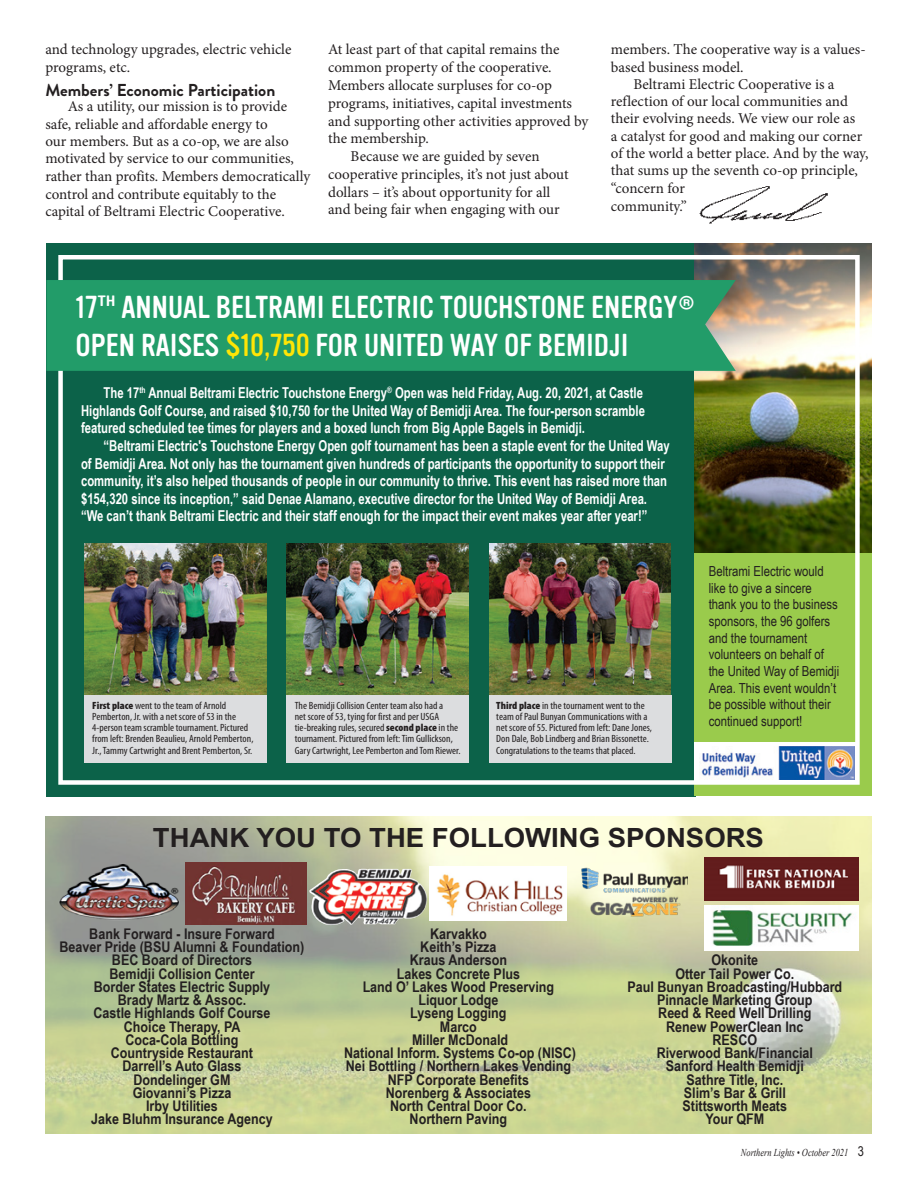
<style>
.page{position:relative;width:918px;height:1188px;background:#fff}
.page>*{position:absolute;margin:0;border:0;box-sizing:border-box;transform-origin:0 0}
.t1{font:31.2px/37.5px "Vinyl OT";color:#fff}
.t2{font:700 26.4px "Arial";color:#231f20;scale:1.04 1}
.jared{font:700 17.25px "Brandon Grotesque";color:#231f20}
.jared-2{font:15px/17.4px "Minion Pro";color:#231f20}
.t3{font:700 15px/17.5px "Arial Narrow";color:#fff;scale:.92 1}
.t4{font:700 14.7px/13.2px "Arial Narrow";color:#231f20;text-align:center;scale:1.04 1}
.t5{font:13.8px/16.6px "Arial Narrow";color:#231f20}
.jared-3{font:condensed 10.5px/11.2px "Myriad Pro";color:#231f20;scale:1.05 1}
.t6{font:italic 10.5px "Times New Roman";color:#231f20;scale:.8 1}
.s1{color:#ffe506}
.s2{font-weight:900}
.s3{font-family:"Arial Narrow";font-style:normal;font-size:13.5px}
</style>
<div class="page">
<img style="left:699px;top:186px;width:129px;height:38px">
<img style="left:45px;top:816px;width:827px;height:318px">
<img style="left:309px;top:869px;width:119px;height:56px">
<img style="left:59px;top:862px;width:121px;height:59px">
<img style="left:429px;top:866px;width:138px;height:55px">
<img style="left:185px;top:862px;width:121px;height:63px">
<img style="left:704px;top:857px;width:155px;height:44px">
<img style="left:704px;top:906px;width:154px;height:45px">
<img style="left:577px;top:865px;width:111px;height:56px">
<div style="left:46px;top:243px;width:650px;height:553px;background:#0c6249"></div>
<img style="left:694px;top:243px;width:178px;height:311px">
<img style="left:84px;top:543px;width:182px;height:152px">
<img style="left:287px;top:543px;width:182px;height:152px">
<img style="left:489px;top:543px;width:182px;height:152px">
<div style="left:84px;top:695px;width:182px;height:68px;background:#dcdddf"></div>
<div style="left:287px;top:695px;width:182px;height:68px;background:#dcdddf"></div>
<div style="left:489px;top:695px;width:182px;height:68px;background:#dcdddf"></div>
<div style="left:694px;top:554px;width:178px;height:242px;background:#9acb4c"></div>
<div style="left:58px;top:255px;width:802px;height:530px;border:4px solid #fff"></div>
<div style="left:46px;top:280px;width:690px;height:91px;background:#229c69"></div>
<div style="left:694px;top:742px;width:163px;height:41px;background:#fff"></div>
<img style="left:700px;top:747px;width:155px;height:32px">
<p class="jared-2" style="left:45px;top:41px;width:248px">and technology upgrades, electric vehicle programs, etc.</p>
<p class="jared" style="left:45px;top:78px;width:231px">Members’ Economic Participation</p>
<p class="jared-2" style="left:45px;top:98px;width:267px;text-indent:22px">As a utility, our mission is to provide safe, reliable and affordable energy to<br>our members. But as a co-op, we are also motivated by service to our communities, rather than profits. Members democratically control and contribute equitably to the capital of Beltrami Electric Cooperative.</p>
<p class="jared-2" style="left:328px;top:41px;width:262px">At least part of that capital remains the common property of the cooperative.<br>Members allocate surpluses for co-op programs, initiatives, capital investments and supporting other activities approved by the membership.</p>
<p class="jared-2" style="left:328px;top:147px;width:242px;line-height:17.9px;text-indent:22px">Because we are guided by seven cooperative principles, it’s not just about dollars – it’s about opportunity for all and being fair when engaging with our</p>
<p class="jared-2" style="left:611px;top:41px;width:256px">members. The cooperative way is a values&shy;based business model.</p>
<p class="jared-2" style="left:611px;top:75px;width:259px;text-indent:22px">Beltrami Electric Cooperative is a reflection of our local communities and their evolving needs. We view our role as<br>a catalyst for good and making our corner of the world a better place. And by the way, that sums up the seventh co-op principle, “concern for<br>community.”</p>
<p class="t1" style="left:76px;top:289px;width:621px">17<sup>TH</sup> ANNUAL BELTRAMI ELECTRIC TOUCHSTONE ENERGY®<br>OPEN RAISES <span class="s1">$10,750</span> FOR UNITED WAY OF BEMIDJI</p>
<p class="t3" style="left:81px;top:384px;width:614px;text-indent:22px">The 17<sup>th</sup> Annual Beltrami Electric Touchstone Energy<sup>®</sup> Open was held Friday, Aug. 20, 2021, at Castle<br>Highlands Golf Course, and raised $10,750 for the United Way of Bemidji Area. The four-person scramble featured scheduled tee times for players and a boxed lunch from Big Apple Bagels in Bemidji.</p>
<p class="t3" style="left:81px;top:436px;width:641px;text-indent:22px">“Beltrami Electric's Touchstone Energy Open golf tournament has been a staple event for the United Way of Bemidji Area. Not only has the tournament given hundreds of participants the opportunity to support their community, it’s also helped thousands of people in our community to thrive. This event has raised more than $154,320 since its inception,” said Denae Alamano, executive director for the United Way of Bemidji Area. “We can’t thank Beltrami Electric and their staff enough for the impact their event makes year after year!”</p>
<p class="jared-3" style="left:92px;top:699px;width:155px"><span class="s2">First place</span> went to the team of Arnold Pemberton, Jr. with a net score of 53 in the 4-person team scramble tournament. Pictured from left: Brenden Beaulieu, Arnold Pemberton, Jr., Tammy Cartwright and Brent Pemberton, Sr.</p>
<p class="jared-3" style="left:295px;top:699px;width:159px">The Bemidji Collision Center team also had a<br>net score of 53, tying for first and per USGA tie-breaking rules, secured <span class="s2">second place</span> in the tournament. Pictured from left: Tim Gullickson, Gary Cartwright, Lee Pemberton and Tom Riewer.</p>
<p class="jared-3" style="left:496px;top:699px;width:150px"><span class="s2">Third place</span> in the tournament went to the team of Paul Bunyan Communications with a net score of 55. Pictured from left: Dane Jones, Don Dale, Bob Lindberg and Brian Bissonette.<br>Congratulations to the teams that placed.</p>
<p class="t5" style="left:709px;top:562px;width:132px">Beltrami Electric would like to give a sincere thank you to the business sponsors, the 96 golfers and the tournament volunteers on behalf of the United Way of Bemidji<br>Area. This event wouldn’t be possible without their continued support!</p>
<p class="t2" style="left:153px;top:819px;width:589px">THANK YOU TO THE FOLLOWING SPONSORS</p>
<p class="t4" style="left:60px;top:927px;width:237px">Bank Forward - Insure Forward<br>Beaver Pride (BSU Alumni &amp; Foundation)<br>BEC Board of Directors<br>Bemidji Collision Center<br>Border States Electric Supply<br>Brady Martz &amp; Assoc.<br>Castle Highlands Golf Course<br>Choice Therapy, PA<br>Coca-Cola Bottling<br>Countryside Restaurant<br>Darrell’s Auto Glass<br>Dondelinger GM<br>Giovanni’s Pizza<br>Irby Utilities<br>Jake Bluhm Insurance Agency</p>
<p class="t4" style="left:344px;top:927px;width:225px">Karvakko<br>Keith’s Pizza<br>Kraus Anderson<br>Lakes Concrete Plus<br>Land O’ Lakes Wood Preserving<br>Liquor Lodge<br>Lyseng Logging<br>Marco<br>Miller McDonald<br>National Inform. Systems Co-op (NISC)<br>Nei Bottling / Northern Lakes Vending<br>NFP Corporate Benefits<br>Norenberg &amp; Associates<br>North Central Door Co.<br>Northern Paving</p>
<p class="t4" style="left:628px;top:953px;width:208px">Okonite<br>Otter Tail Power Co.<br>Paul Bunyan Broadcasting/Hubbard<br>Pinnacle Marketing Group<br>Reed &amp; Reed Well Drilling<br>Renew PowerClean Inc<br>RESCO<br>Riverwood Bank/Financial<br>Sanford Health Bemidji<br>Sathre Title, Inc.<br>Slim’s Bar &amp; Grill<br>Stittsworth Meats<br>Your QFM</p>
<p class="t6" style="left:741px;top:1145px;width:155px">Northern Lights • October 2021 <span class="s3">3</span></p>
</div>
